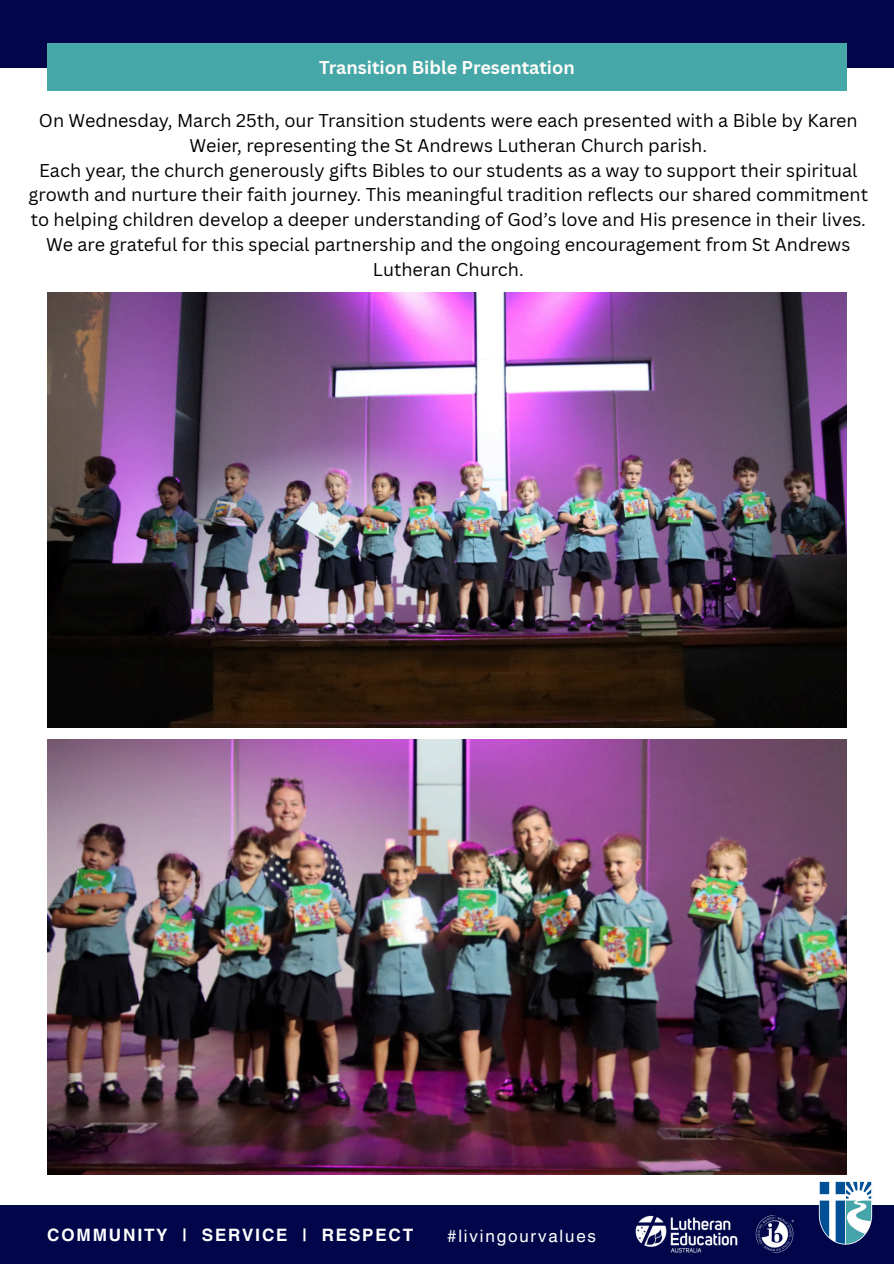
<style>
.page{position:relative;width:894px;height:1264px;background:#fff}
.page>*{position:absolute;margin:0;border:0;box-sizing:border-box;transform-origin:0 0}
.t1{font:18px/24.8px "Canva Sans";color:#000;text-align:center}
.t2{font:700 18px "Canva Sans";color:#fffdf9}
.t3{font:700 17.1px "Helvetica World";letter-spacing:.105em;color:#fff}
.t4{font:17.1px "Helvetica World";letter-spacing:.105em;color:#fff}
</style>
<div class="page">
<div style="left:0;top:1204px;width:893px;height:59px;background:#000649"></div>
<img style="left:815px;top:1181px;width:62px;height:64px">
<img style="left:635px;top:1215px;width:159px;height:38px">
<img style="left:47px;top:292px;width:799px;height:435px">
<img style="left:47px;top:739px;width:799px;height:435px">
<div style="left:0;top:0;width:893px;height:67px;background:#000649"></div>
<div style="left:47px;top:44px;width:799px;height:47px;background:#46a7a9"></div>
<h1 class="t2" style="left:319px;top:55px;width:257px">Transition Bible Presentation</h1>
<p class="t1" style="left:39px;top:108px;width:820px">On Wednesday, March 25th, our Transition students were each presented with a Bible by Karen<br>Weier, representing the St Andrews Lutheran Church parish.</p>
<p class="t1" style="left:29px;top:157px;width:840px">Each year, the church generously gifts Bibles to our students as a way to support their spiritual growth and nurture their faith journey. This meaningful tradition reflects our shared commitment to helping children develop a deeper understanding of God’s love and His presence in their lives.<br>We are grateful for this special partnership and the ongoing encouragement from St Andrews Lutheran Church.</p>
<h2 class="t3" style="left:47px;top:1220px;width:367px">COMMUNITY | SERVICE | RESPECT</h2>
<p class="t4" style="left:447px;top:1225px;width:151px">#livingourvalues</p>
</div>
